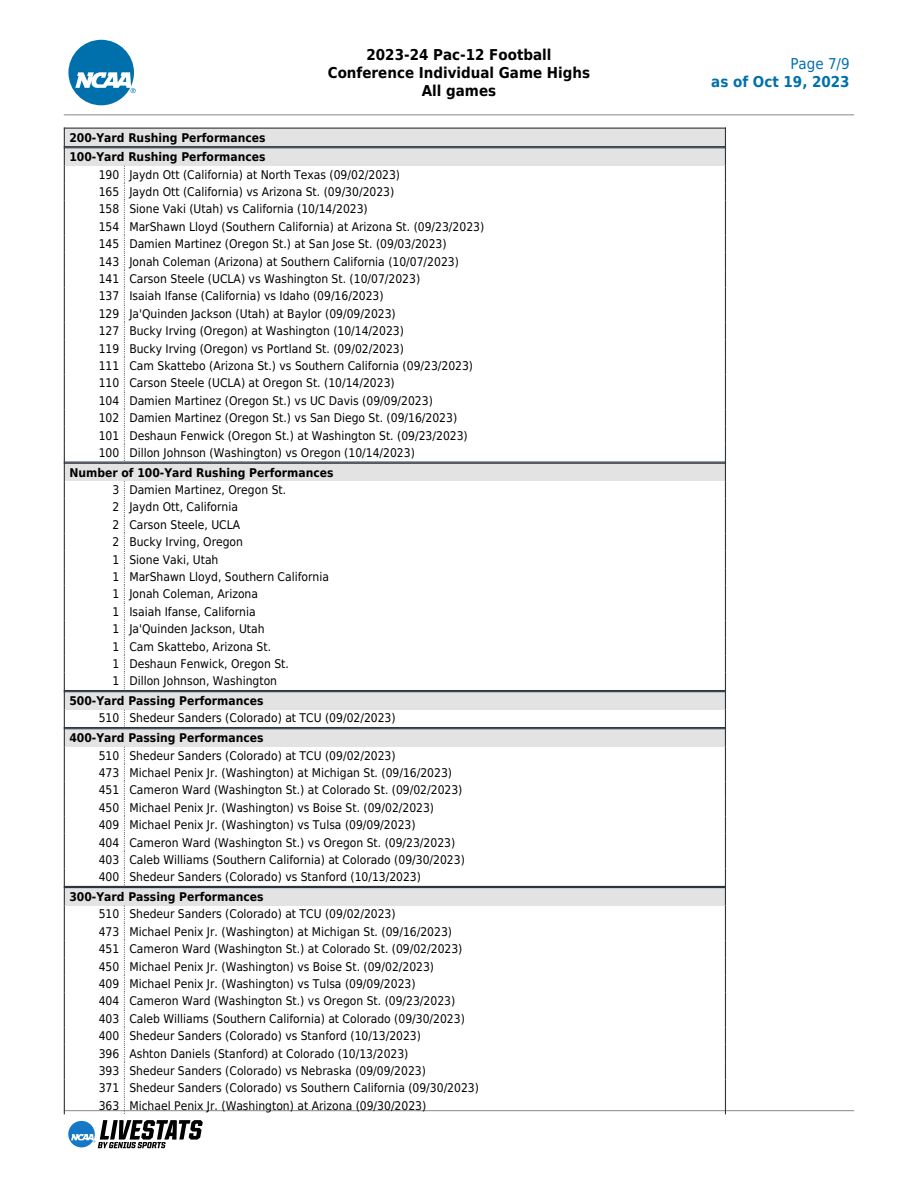
<style>
.page{position:relative;width:918px;height:1188px;background:#fff}
.page>*{position:absolute;margin:0;border:0;box-sizing:border-box;transform-origin:0 0}
.t1{font:700 15px/18px "DejaVu Sans Condensed";color:#000;text-align:center}
.t2{font:700 15px "DejaVu Sans Condensed";color:#0070ac}
.t3{font:15px "DejaVu Sans Condensed";color:#0070ac}
.t4{font:12px/17.4px "DejaVu Sans Condensed";color:#000}
.t5{font:700 12px/19.6px "DejaVu Sans Condensed";color:#000}
</style>
<div class="page">
<svg style="left:68px;top:40px;width:68px;height:65px"></svg>
<hr style="left:64px;top:114px;width:790px;height:1px;background:#888">
<hr style="left:64px;top:1110px;width:790px;height:1px;background:#888">
<svg style="left:68px;top:1120px;width:135px;height:28px"></svg>
<div style="left:65px;top:129px;width:660px;height:17px;background:#e3e3e3"></div>
<hr style="left:64px;top:128px;width:661px;height:1px;background:#2d353c">
<hr style="left:64px;top:146px;width:661px;height:1px;background:#2d353c">
<div style="left:65px;top:148px;width:660px;height:18px;background:#e3e3e3"></div>
<hr style="left:64px;top:147px;width:661px;height:1px;background:#2d353c">
<svg style="left:124px;top:166px;width:1px;height:295px"></svg>
<hr style="left:64px;top:462px;width:60px;height:1px;background:#2d353c">
<hr style="left:125px;top:462px;width:600px;height:1px;background:#2d353c">
<div style="left:65px;top:464px;width:660px;height:17px;background:#e3e3e3"></div>
<hr style="left:64px;top:463px;width:661px;height:1px;background:#2d353c">
<svg style="left:124px;top:482px;width:1px;height:207px"></svg>
<hr style="left:64px;top:690px;width:60px;height:1px;background:#2d353c">
<hr style="left:125px;top:690px;width:600px;height:1px;background:#2d353c">
<div style="left:65px;top:692px;width:660px;height:18px;background:#e3e3e3"></div>
<hr style="left:64px;top:691px;width:661px;height:1px;background:#2d353c">
<svg style="left:124px;top:710px;width:1px;height:16px"></svg>
<hr style="left:64px;top:727px;width:60px;height:1px;background:#2d353c">
<hr style="left:125px;top:727px;width:600px;height:1px;background:#2d353c">
<div style="left:65px;top:729px;width:660px;height:18px;background:#e3e3e3"></div>
<hr style="left:64px;top:728px;width:661px;height:1px;background:#2d353c">
<svg style="left:124px;top:747px;width:1px;height:138px"></svg>
<hr style="left:64px;top:886px;width:60px;height:1px;background:#2d353c">
<hr style="left:125px;top:886px;width:600px;height:1px;background:#2d353c">
<div style="left:65px;top:888px;width:660px;height:18px;background:#e3e3e3"></div>
<hr style="left:64px;top:887px;width:661px;height:1px;background:#2d353c">
<svg style="left:124px;top:906px;width:1px;height:208px"></svg>
<svg style="left:64px;top:129px;width:1px;height:985px"></svg>
<svg style="left:725px;top:128px;width:1px;height:986px"></svg>
<p class="t1" style="left:328px;top:46px;width:264px">2023-24 Pac-12 Football<br>Conference Individual Game Highs<br>All games</p>
<p class="t3" style="left:790px;top:55px;width:61px">Page 7/9</p>
<p class="t2" style="left:711px;top:73px;width:140px">as of Oct 19, 2023</p>
<p class="t5" style="left:69px;top:128px;width:198px">200-Yard Rushing Performances<br>100-Yard Rushing Performances</p>
<p class="t4" style="left:99px;top:166px;width:387px">190 Jaydn Ott (California) at North Texas (09/02/2023)<br>165 Jaydn Ott (California) vs Arizona St. (09/30/2023)<br>158 Sione Vaki (Utah) vs California (10/14/2023)<br>154 MarShawn Lloyd (Southern California) at Arizona St. (09/23/2023)<br>145 Damien Martinez (Oregon St.) at San Jose St. (09/03/2023)<br>143 Jonah Coleman (Arizona) at Southern California (10/07/2023)<br>141 Carson Steele (UCLA) vs Washington St. (10/07/2023)<br>137 Isaiah Ifanse (California) vs Idaho (09/16/2023)<br>129 Ja'Quinden Jackson (Utah) at Baylor (09/09/2023)<br>127 Bucky Irving (Oregon) at Washington (10/14/2023)<br>119 Bucky Irving (Oregon) vs Portland St. (09/02/2023)<br>111 Cam Skattebo (Arizona St.) vs Southern California (09/23/2023)<br>110 Carson Steele (UCLA) at Oregon St. (10/14/2023)<br>104 Damien Martinez (Oregon St.) vs UC Davis (09/09/2023)<br>102 Damien Martinez (Oregon St.) vs San Diego St. (09/16/2023)<br>101 Deshaun Fenwick (Oregon St.) at Washington St. (09/23/2023)<br>100 Dillon Johnson (Washington) vs Oregon (10/14/2023)</p>
<p class="t5" style="left:69px;top:463px;width:266px">Number of 100-Yard Rushing Performances</p>
<p class="t4" style="left:112px;top:481px;width:218px">3 Damien Martinez, Oregon St.<br>2 Jaydn Ott, California<br>2 Carson Steele, UCLA<br>2 Bucky Irving, Oregon<br>1 Sione Vaki, Utah<br>1 MarShawn Lloyd, Southern California<br>1 Jonah Coleman, Arizona<br>1 Isaiah Ifanse, California<br>1 Ja'Quinden Jackson, Utah<br>1 Cam Skattebo, Arizona St.<br>1 Deshaun Fenwick, Oregon St.<br>1 Dillon Johnson, Washington</p>
<p class="t5" style="left:69px;top:691px;width:196px">500-Yard Passing Performances</p>
<p class="t4" style="left:99px;top:710px;width:299px">510 Shedeur Sanders (Colorado) at TCU (09/02/2023)</p>
<p class="t5" style="left:69px;top:728px;width:196px">400-Yard Passing Performances</p>
<p class="t4" style="left:99px;top:747px;width:368px">510 Shedeur Sanders (Colorado) at TCU (09/02/2023)<br>473 Michael Penix Jr. (Washington) at Michigan St. (09/16/2023)<br>451 Cameron Ward (Washington St.) at Colorado St. (09/02/2023)<br>450 Michael Penix Jr. (Washington) vs Boise St. (09/02/2023)<br>409 Michael Penix Jr. (Washington) vs Tulsa (09/09/2023)<br>404 Cameron Ward (Washington St.) vs Oregon St. (09/23/2023)<br>403 Caleb Williams (Southern California) at Colorado (09/30/2023)<br>400 Shedeur Sanders (Colorado) vs Stanford (10/13/2023)</p>
<p class="t5" style="left:69px;top:887px;width:196px">300-Yard Passing Performances</p>
<p class="t4" style="left:99px;top:906px;width:382px">510 Shedeur Sanders (Colorado) at TCU (09/02/2023)<br>473 Michael Penix Jr. (Washington) at Michigan St. (09/16/2023)<br>451 Cameron Ward (Washington St.) at Colorado St. (09/02/2023)<br>450 Michael Penix Jr. (Washington) vs Boise St. (09/02/2023)<br>409 Michael Penix Jr. (Washington) vs Tulsa (09/09/2023)<br>404 Cameron Ward (Washington St.) vs Oregon St. (09/23/2023)<br>403 Caleb Williams (Southern California) at Colorado (09/30/2023)<br>400 Shedeur Sanders (Colorado) vs Stanford (10/13/2023)<br>396 Ashton Daniels (Stanford) at Colorado (10/13/2023)<br>393 Shedeur Sanders (Colorado) vs Nebraska (09/09/2023)<br>371 Shedeur Sanders (Colorado) vs Southern California (09/30/2023)<br>363 Michael Penix Jr. (Washington) at Arizona (09/30/2023)</p>
</div>
